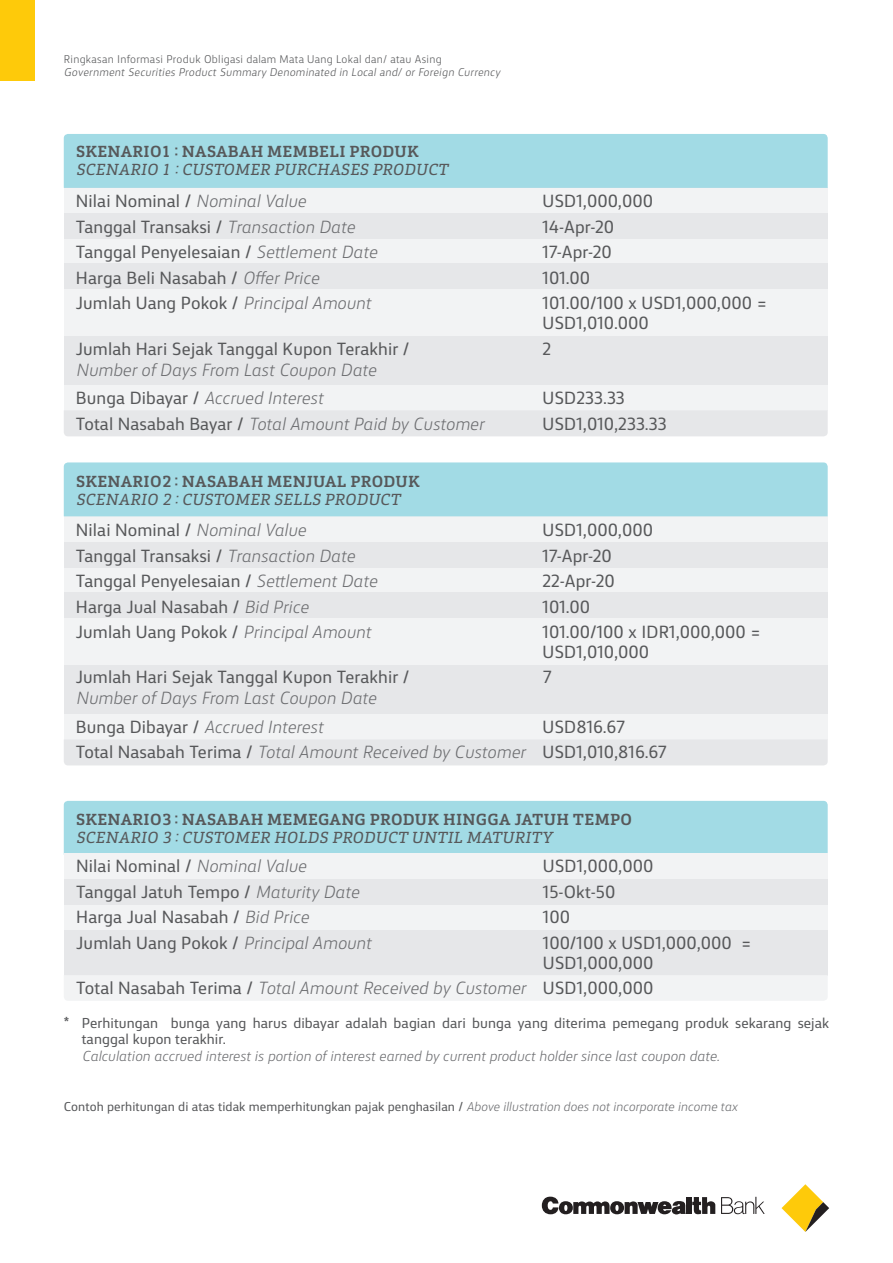
<style>
.page{position:relative;width:893px;height:1263px;background:#fff}
.page>*{position:absolute;margin:0;border:0;box-sizing:border-box;transform-origin:0 0}
.t1{font:16.5px/19.8px "CBA Sans";letter-spacing:.005em;color:#57585a}
.t2{font:italic 300 16.5px "CBA Sans";letter-spacing:.005em;color:#6c6d70}
.t3{font:700 15px "CBA Slab";letter-spacing:.015em;color:#57585a}
.t4{font:italic 15px "CBA Slab";color:#57585a}
.t5{font:13.5px "CBA Sans";letter-spacing:.005em;color:#57585a}
.t6{font:italic 300 13.5px "CBA Sans";letter-spacing:.005em;color:#6c6d70}
.t7{font:12px "CBA Sans";letter-spacing:.005em;color:#57585a}
.t8{font:italic 300 10.5px "CBA Sans";color:#57585a}
.t9{font:300 10.5px "CBA Sans";letter-spacing:.025em;color:#57585a}
.s1{font-weight:300;font-style:italic;color:#6c6d70}
.s2{font-weight:400;font-style:normal;color:#57585a}
</style>
<div class="page">
<div style="left:64px;top:930px;width:764px;height:45px;background:#e6e7e9"></div>
<div style="left:64px;top:904px;width:764px;height:26px;background:#f2f3f4"></div>
<div style="left:64px;top:975px;width:764px;height:26px;background:#f2f3f4"></div>
<div style="left:64px;top:187px;width:764px;height:26px;background:#f2f3f4"></div>
<div style="left:64px;top:238px;width:764px;height:26px;background:#f2f3f4"></div>
<div style="left:64px;top:385px;width:764px;height:26px;background:#f2f3f4"></div>
<div style="left:64px;top:289px;width:764px;height:48px;background:#f2f3f4"></div>
<div style="left:64px;top:336px;width:764px;height:48px;background:#e6e7e9"></div>
<div style="left:64px;top:213px;width:764px;height:26px;background:#e6e7e9"></div>
<div style="left:64px;top:263px;width:764px;height:26px;background:#e6e7e9"></div>
<div style="left:64px;top:411px;width:764px;height:25px;background:#e6e7e9"></div>
<div style="left:64px;top:516px;width:764px;height:26px;background:#f2f3f4"></div>
<div style="left:64px;top:567px;width:764px;height:26px;background:#f2f3f4"></div>
<div style="left:64px;top:714px;width:764px;height:26px;background:#f2f3f4"></div>
<div style="left:64px;top:618px;width:764px;height:48px;background:#f2f3f4"></div>
<div style="left:64px;top:665px;width:764px;height:48px;background:#e6e7e9"></div>
<div style="left:64px;top:542px;width:764px;height:26px;background:#e6e7e9"></div>
<div style="left:64px;top:592px;width:764px;height:26px;background:#e6e7e9"></div>
<div style="left:64px;top:740px;width:764px;height:25px;background:#e6e7e9"></div>
<div style="left:64px;top:134px;width:764px;height:54px;background:#a2dbe5"></div>
<div style="left:64px;top:462px;width:764px;height:54px;background:#a2dbe5"></div>
<div style="left:64px;top:801px;width:764px;height:52px;background:#a2dbe5"></div>
<div style="left:64px;top:853px;width:764px;height:26px;background:#f2f3f4"></div>
<div style="left:64px;top:879px;width:764px;height:25px;background:#e6e7e9"></div>
<div style="left:686px;top:1197px;width:6px;height:17px;background:#231f20"></div>
<svg style="left:692px;top:1197px;width:23px;height:17px"></svg>
<svg style="left:721px;top:1197px;width:44px;height:17px"></svg>
<svg style="left:542px;top:1196px;width:144px;height:18px"></svg>
<svg style="left:781px;top:1184px;width:48px;height:48px"></svg>
<div style="left:0;top:0;width:34px;height:81px;background:#feca0a"></div>
<p class="t9" style="left:64px;top:51px;width:379px">Ringkasan Informasi Produk Obligasi dalam Mata Uang Lokal dan/ atau Asing</p>
<p class="t8" style="left:64px;top:64px;width:440px">Government Securities Product Summary Denominated in Local and/ or Foreign Currency</p>
<p class="t3" style="left:76px;top:138px;width:344px">SKENARIO1 : NASABAH MEMBELI PRODUK</p>
<p class="t4" style="left:76px;top:156px;width:377px">SCENARIO 1 :CUSTOMER PURCHASES PRODUCT</p>
<p class="t1" style="left:76px;top:190px;width:231px">Nilai Nominal / <span class="s1">Nominal Value</span></p>
<p class="t1" style="left:542px;top:190px;width:112px">USD1,000,000</p>
<p class="t1" style="left:76px;top:215px;width:280px">Tanggal Transaksi / <span class="s1">Transaction Date</span></p>
<p class="t1" style="left:542px;top:215px;width:73px">14-Apr-20</p>
<p class="t1" style="left:76px;top:241px;width:303px">Tanggal Penyelesaian / <span class="s1">Settlement Date</span></p>
<p class="t1" style="left:542px;top:241px;width:71px">17-Apr-20</p>
<p class="t1" style="left:76px;top:266px;width:245px">Harga Beli Nasabah / <span class="s1">Offer Price</span></p>
<p class="t1" style="left:542px;top:266px;width:49px">101.00</p>
<p class="t1" style="left:76px;top:292px;width:297px">Jumlah Uang Pokok / <span class="s1">Principal Amount</span></p>
<p class="t1" style="left:542px;top:292px;width:226px">101.00/100 x USD1,000,000 =<br>USD1,010.000</p>
<p class="t1" style="left:76px;top:337px;width:335px">Jumlah Hari Sejak Tanggal Kupon Terakhir /</p>
<p class="t1" style="left:542px;top:337px;width:10px">2</p>
<p class="t2" style="left:76px;top:356px;width:302px">Number of Days From Last Coupon Date</p>
<p class="t2" style="left:76px;top:384px;width:249px"><span class="s2">Bunga Dibayar /</span> Accrued Interest</p>
<p class="t1" style="left:542px;top:387px;width:84px">USD233.33</p>
<p class="t2" style="left:76px;top:410px;width:409px"><span class="s2">Total Nasabah Bayar /</span> Total Amount Paid by Customer</p>
<p class="t1" style="left:542px;top:412px;width:126px">USD1,010,233.33</p>
<p class="t3" style="left:76px;top:468px;width:345px">SKENARIO2 : NASABAH MENJUAL PRODUK</p>
<p class="t4" style="left:76px;top:486px;width:329px">SCENARIO 2 :CUSTOMER SELLS PRODUCT</p>
<p class="t1" style="left:76px;top:518px;width:231px">Nilai Nominal / <span class="s1">Nominal Value</span></p>
<p class="t1" style="left:542px;top:518px;width:112px">USD1,000,000</p>
<p class="t1" style="left:76px;top:544px;width:280px">Tanggal Transaksi / <span class="s1">Transaction Date</span></p>
<p class="t1" style="left:542px;top:544px;width:71px">17-Apr-20</p>
<p class="t1" style="left:76px;top:569px;width:303px">Tanggal Penyelesaian / <span class="s1">Settlement Date</span></p>
<p class="t1" style="left:542px;top:569px;width:74px">22-Apr-20</p>
<p class="t1" style="left:76px;top:595px;width:234px">Harga Jual Nasabah / <span class="s1">Bid Price</span></p>
<p class="t1" style="left:542px;top:595px;width:49px">101.00</p>
<p class="t1" style="left:76px;top:620px;width:297px">Jumlah Uang Pokok / <span class="s1">Principal Amount</span></p>
<p class="t1" style="left:542px;top:620px;width:220px">101.00/100 x IDR1,000,000 =<br>USD1,010,000</p>
<p class="t1" style="left:76px;top:666px;width:335px">Jumlah Hari Sejak Tanggal Kupon Terakhir /</p>
<p class="t1" style="left:542px;top:666px;width:11px">7</p>
<p class="t2" style="left:76px;top:685px;width:302px">Number of Days From Last Coupon Date</p>
<p class="t2" style="left:76px;top:713px;width:249px"><span class="s2">Bunga Dibayar /</span> Accrued Interest</p>
<p class="t1" style="left:542px;top:715px;width:84px">USD816.67</p>
<p class="t1" style="left:76px;top:741px;width:593px">Total Nasabah Terima / <span class="s1">Total Amount Received by Customer</span> USD1,010,816.67</p>
<p class="t3" style="left:76px;top:805px;width:557px">SKENARIO3 : NASABAH MEMEGANG PRODUK HINGGA JATUH TEMPO</p>
<p class="t4" style="left:76px;top:824px;width:481px">SCENARIO 3 :CUSTOMER HOLDS PRODUCT UNTIL MATURITY</p>
<p class="t1" style="left:76px;top:855px;width:231px">Nilai Nominal / <span class="s1">Nominal Value</span></p>
<p class="t1" style="left:543px;top:855px;width:112px">USD1,000,000</p>
<p class="t1" style="left:76px;top:880px;width:284px">Tanggal Jatuh Tempo / <span class="s1">Maturity Date</span></p>
<p class="t1" style="left:543px;top:880px;width:74px">15-Okt-50</p>
<p class="t1" style="left:76px;top:906px;width:234px">Harga Jual Nasabah / <span class="s1">Bid Price</span></p>
<p class="t1" style="left:543px;top:906px;width:29px">100</p>
<p class="t1" style="left:76px;top:931px;width:297px">Jumlah Uang Pokok / <span class="s1">Principal Amount</span></p>
<p class="t1" style="left:543px;top:931px;width:210px">100/100 x USD1,000,000 =</p>
<p class="t1" style="left:543px;top:951px;width:112px">USD1,000,000</p>
<p class="t1" style="left:76px;top:976px;width:579px">Total Nasabah Terima / <span class="s1">Total Amount Received by Customer</span> USD1,000,000</p>
<p class="t5" style="left:64px;top:1012px;width:767px">* Perhitungan bunga yang harus dibayar adalah bagian dari bunga yang diterima pemegang produk sekarang sejak</p>
<p class="t5" style="left:82px;top:1028px;width:146px">tanggal kupon terakhir.</p>
<p class="t6" style="left:82px;top:1044px;width:639px">Calculation accrued interest is portion of interest earned by current product holder since last coupon date.</p>
<p class="t7" style="left:64px;top:1096px;width:675px">Contoh perhitungan di atas tidak memperhitungkan pajak penghasilan / <span class="s1">Above illustration does not incorporate income tax</span></p>
</div>
